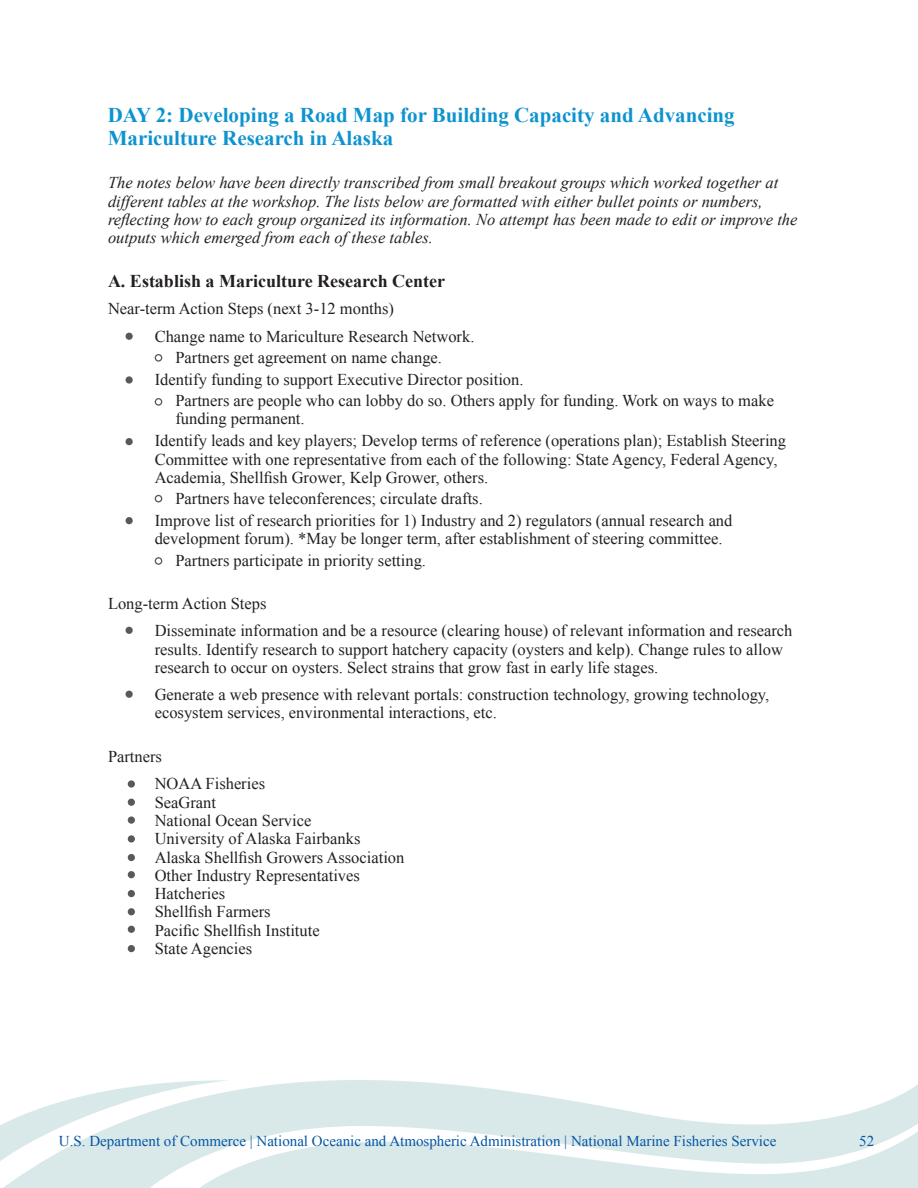
<style>
.page{position:relative;width:918px;height:1188px;background:#fff}
.page>*{position:absolute;margin:0;border:0;box-sizing:border-box;transform-origin:0 0}
.t1{font:700 21px/23.2px "Times New Roman";color:#0d93cf}
.t2{font:700 18px "Times New Roman";color:#231f20}
.t3{font:16.5px/18.3px "Times New Roman";color:#231f20}
.t4{font:italic 16.5px/18.3px "Times New Roman";color:#231f20}
.t5{font:15px "Times New Roman";color:#0456a3}
</style>
<div class="page">
<div style="left:126px;top:333px;width:7px;height:7px;background:#58595b;border-radius:50%"></div>
<div style="left:126px;top:376px;width:7px;height:8px;background:#58595b;border-radius:50%"></div>
<div style="left:126px;top:438px;width:7px;height:7px;background:#58595b;border-radius:50%"></div>
<svg style="left:155px;top:354px;width:7px;height:8px"></svg>
<svg style="left:155px;top:398px;width:7px;height:8px"></svg>
<svg style="left:155px;top:495px;width:7px;height:7px"></svg>
<div style="left:126px;top:517px;width:7px;height:7px;background:#58595b;border-radius:50%"></div>
<svg style="left:155px;top:557px;width:7px;height:8px"></svg>
<div style="left:126px;top:627px;width:7px;height:7px;background:#58595b;border-radius:50%"></div>
<div style="left:126px;top:691px;width:7px;height:7px;background:#58595b;border-radius:50%"></div>
<div style="left:128px;top:780px;width:7px;height:8px;background:#58595b;border-radius:50%"></div>
<div style="left:128px;top:799px;width:7px;height:7px;background:#58595b;border-radius:50%"></div>
<div style="left:128px;top:816px;width:7px;height:8px;background:#58595b;border-radius:50%"></div>
<div style="left:128px;top:835px;width:7px;height:8px;background:#58595b;border-radius:50%"></div>
<div style="left:128px;top:854px;width:7px;height:7px;background:#58595b;border-radius:50%"></div>
<div style="left:128px;top:871px;width:7px;height:7px;background:#58595b;border-radius:50%"></div>
<div style="left:128px;top:890px;width:7px;height:7px;background:#58595b;border-radius:50%"></div>
<div style="left:128px;top:908px;width:7px;height:7px;background:#58595b;border-radius:50%"></div>
<div style="left:128px;top:926px;width:7px;height:7px;background:#58595b;border-radius:50%"></div>
<div style="left:128px;top:945px;width:7px;height:7px;background:#58595b;border-radius:50%"></div>
<svg style="left:3px;top:1080px;width:915px;height:108px;fill:#d9e9ea"></svg>
<svg style="left:181px;top:1118px;width:737px;height:70px;fill:#d9e9ea"></svg>
<svg style="left:0;top:1080px;width:229px;height:88px"></svg>
<p class="t1" style="left:108px;top:103px;width:628px">DAY 2: Developing a Road Map for Building Capacity and Advancing<br>Mariculture Research in Alaska</p>
<p class="t4" style="left:108px;top:173px;width:691px">The notes below have been directly transcribed from small breakout groups which worked together at different tables at the workshop. The lists below are formatted with either bullet points or numbers, reflecting how to each group organized its information. No attempt has been made to edit or improve the outputs which emerged from each of these tables.</p>
<h4 class="t2" style="left:108px;top:268px;width:339px">A. Establish a Mariculture Research Center</h4>
<p class="t3" style="left:108px;top:299px;width:288px">Near-term Action Steps (next 3-12 months)</p>
<p class="t3" style="left:155px;top:327px;width:321px">Change name to Mariculture Research Network.</p>
<p class="t3" style="left:155px;top:346px;width:370px;line-height:21.9px;text-indent:21px">Partners get agreement on name change.<br>Identify funding to support Executive Director position.</p>
<p class="t3" style="left:175px;top:391px;width:600px">Partners are people who can lobby do so. Others apply for funding. Work on ways to make</p>
<p class="t3" style="left:155px;top:407px;width:633px;line-height:22.2px;text-indent:21px">funding permanent.<br>Identify leads and key players; Develop terms of reference (operations plan); Establish Steering</p>
<p class="t3" style="left:155px;top:450px;width:624px">Committee with one representative from each of the following: State Agency, Federal Agency,<br>Academia, Shellfish Grower, Kelp Grower, others.</p>
<p class="t3" style="left:175px;top:489px;width:309px">Partners have teleconferences; circulate drafts.</p>
<p class="t3" style="left:155px;top:511px;width:579px">Improve list of research priorities for 1) Industry and 2) regulators (annual research and development forum). *May be longer term, after establishment of steering committee.</p>
<p class="t3" style="left:175px;top:551px;width:252px">Partners participate in priority setting.</p>
<p class="t3" style="left:108px;top:594px;width:160px">Long-term Action Steps</p>
<p class="t3" style="left:155px;top:621px;width:639px">Disseminate information and be a resource (clearing house) of relevant information and research results. Identify research to support hatchery capacity (oysters and kelp). Change rules to allow research to occur on oysters. Select strains that grow fast in early life stages.</p>
<p class="t3" style="left:155px;top:685px;width:616px">Generate a web presence with relevant portals: construction technology, growing technology, ecosystem services, environmental interactions, etc.</p>
<p class="t3" style="left:108px;top:747px;width:56px">Partners</p>
<p class="t3" style="left:155px;top:775px;width:251px">NOAA Fisheries<br>SeaGrant<br>National Ocean Service<br>University of Alaska Fairbanks<br>Alaska Shellfish Growers Association<br>Other Industry Representatives<br>Hatcheries<br>Shellfish Farmers<br>Pacific Shellfish Institute<br>State Agencies</p>
<p class="t5" style="left:59px;top:1131px;width:719px">U.S. Department of Commerce | National Oceanic and Atmospheric Administration | National Marine Fisheries Service</p>
<p class="t5" style="left:859px;top:1131px;width:16px">52</p>
</div>
